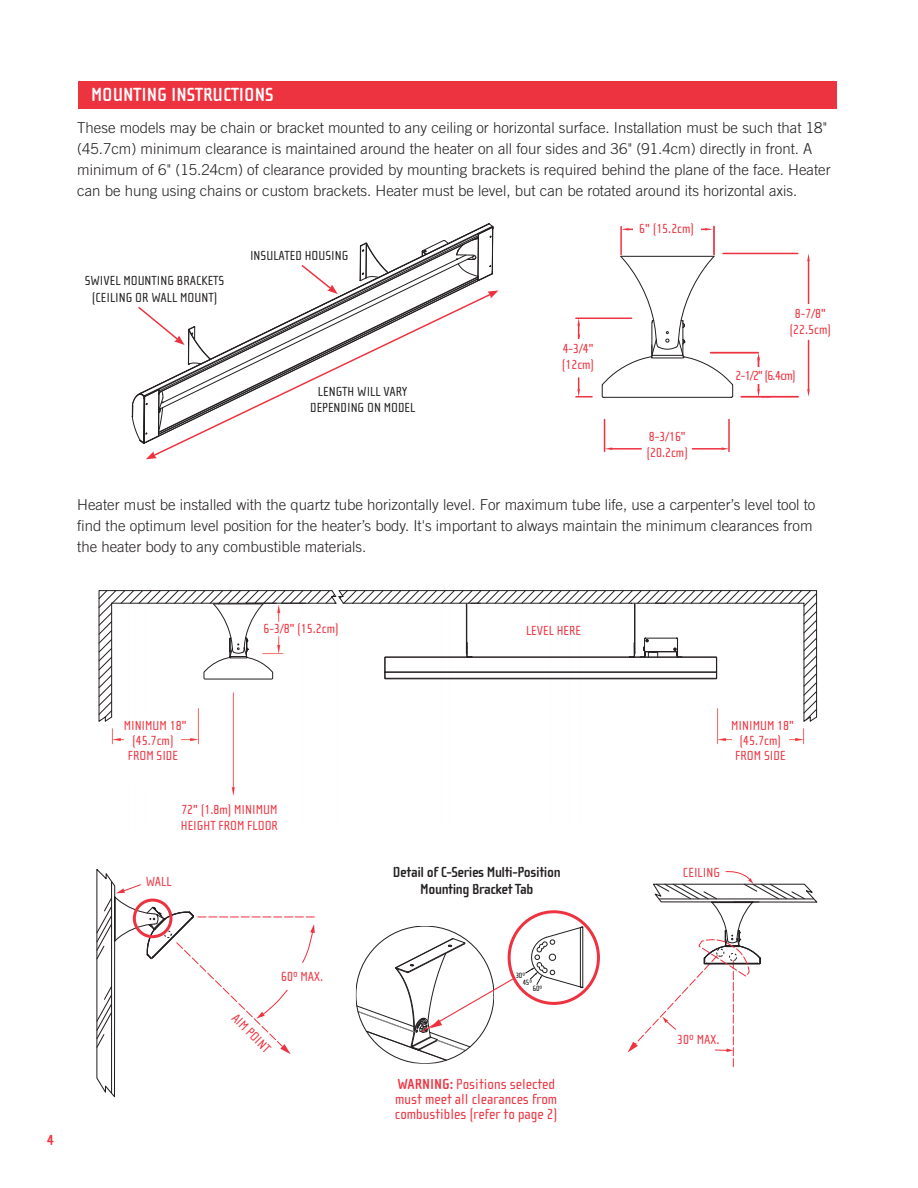
<style>
.page{position:relative;width:918px;height:1188px;background:#fff}
.page>*{position:absolute;margin:0;border:0;box-sizing:border-box;transform-origin:0 0}
.t1{font:700 19.5px "Cholla Sans";color:#fff}
.t2{font:300 15px/21px "Trade Gothic";color:#231f20}
.t3{font:15px/15px "Cholla Sans";color:#ee3340}
.t4{font:700 15px/16.5px "Cholla Sans";letter-spacing:-.025em;color:#231f20;text-align:center}
.t5{font:700 15px "Cholla Sans";color:#ee3340}
.t6{font:13.65px "Cholla Sans";color:#ee3340}
.t7{font:13.5px/16.2px "Cholla Sans";color:#ee3340}
.t8{font:13.5px/16.2px "Cholla Sans";color:#231f20;text-align:center}
.t9{font:7.8px "Cholla Sans";color:#040503}
.s1{font-weight:700}
</style>
<div class="page">
<svg style="left:463px;top:223px;width:31px;height:58px"></svg>
<svg style="left:359px;top:236px;width:120px;height:40px"></svg>
<svg style="left:347px;top:277px;width:132px;height:15px"></svg>
<svg style="left:132px;top:389px;width:19px;height:55px"></svg>
<img style="left:717px;top:723px;width:88px;height:22px">
<div style="left:729px;top:720px;width:67px;height:15px;background:#fff"></div>
<hr style="left:741px;top:396px;width:57px;height:2px;background:#ee3340">
<hr style="left:711px;top:352px;width:47px;height:2px;background:#ee3340">
<svg style="left:757px;top:353px;width:22px;height:45px"></svg>
<hr style="left:723px;top:253px;width:75px;height:1px;background:#ee3340">
<hr style="left:808px;top:340px;width:1px;height:49px;background:#ee3340">
<hr style="left:808px;top:261px;width:1px;height:44px;background:#ee3340">
<svg style="left:807px;top:389px;width:3px;height:8px"></svg>
<svg style="left:807px;top:254px;width:3px;height:7px"></svg>
<hr style="left:576px;top:318px;width:56px;height:1px;background:#ee3340">
<svg style="left:576px;top:378px;width:16px;height:19px"></svg>
<svg style="left:577px;top:319px;width:3px;height:20px"></svg>
<hr style="left:620px;top:227px;width:2px;height:28px;background:#ee3340">
<svg style="left:621px;top:228px;width:12px;height:3px"></svg>
<svg style="left:701px;top:228px;width:12px;height:3px"></svg>
<hr style="left:604px;top:419px;width:1px;height:32px;background:#ee3340">
<hr style="left:612px;top:448px;width:29px;height:2px;background:#ee3340">
<hr style="left:691px;top:448px;width:31px;height:2px;background:#ee3340">
<svg style="left:605px;top:447px;width:7px;height:3px"></svg>
<svg style="left:722px;top:447px;width:6px;height:3px"></svg>
<svg style="left:96px;top:869px;width:219px;height:229px"></svg>
<svg style="left:628px;top:871px;width:190px;height:197px"></svg>
<div style="left:78px;top:81px;width:759px;height:27px;background:#ee3340"></div>
<div style="left:735px;top:367px;width:61px;height:16px;background:#fff"></div>
<div style="left:642px;top:429px;width:50px;height:30px;background:#fff"></div>
<svg style="left:138px;top:306px;width:13px;height:13px"></svg>
<svg style="left:151px;top:292px;width:336px;height:163px"></svg>
<svg style="left:487px;top:291px;width:11px;height:8px"></svg>
<svg style="left:146px;top:451px;width:11px;height:8px"></svg>
<svg style="left:300px;top:265px;width:38px;height:29px"></svg>
<div style="left:783px;top:304px;width:55px;height:35px;background:#fff"></div>
<hr style="left:728px;top:419px;width:2px;height:32px;background:#ee3340">
<hr style="left:713px;top:227px;width:2px;height:28px;background:#ee3340">
<div style="left:732px;top:735px;width:57px;height:49px;background:#fff"></div>
<svg style="left:601px;top:255px;width:133px;height:143px"></svg>
<div style="left:133px;top:899px;width:39px;height:39px;border:3px solid #ee3340;border-radius:50%"></div>
<div style="left:508px;top:910px;width:92px;height:95px;border:3px solid #ee3240;border-radius:50%"></div>
<svg style="left:98px;top:590px;width:720px;height:133px"></svg>
<svg style="left:525px;top:927px;width:58px;height:61px"></svg>
<svg style="left:356px;top:926px;width:158px;height:138px"></svg>
<h1 class="t1" style="left:91px;top:84px;width:184px">MOUNTING INSTRUCTIONS</h1>
<p class="t2" style="left:77px;top:117px;width:755px">These models may be chain or bracket mounted to any ceiling or horizontal surface. Installation must be such that 18" (45.7cm) minimum clearance is maintained around the heater on all four sides and 36" (91.4cm) directly in front. A minimum of 6" (15.24cm) of clearance provided by mounting brackets is required behind the plane of the face. Heater can be hung using chains or custom brackets. Heater must be level, but can be rotated around its horizontal axis.</p>
<p class="t8" style="left:85px;top:273px;width:141px">SWIVEL MOUNTING BRACKETS (CEILING OR WALL MOUNT)</p>
<p class="t8" style="left:250px;top:248px;width:100px">INSULATED HOUSING</p>
<p class="t8" style="left:310px;top:383px;width:107px">LENGTH WILL VARY<br>DEPENDING ON MODEL</p>
<p class="t7" style="left:562px;top:340px;width:34px">4-3/4" (12cm)</p>
<p class="t7" style="left:639px;top:221px;width:56px">6" (15.2cm)</p>
<p class="t7" style="left:647px;top:429px;width:43px">8-3/16" (20.2cm)</p>
<p class="t7" style="left:790px;top:306px;width:43px;text-align:center">8-7/8" (22.5cm)</p>
<p class="t7" style="left:736px;top:368px;width:62px">2-1/2" (6.4cm)</p>
<p class="t2" style="left:77px;top:494px;width:740px">Heater must be installed with the quartz tube horizontally level. For maximum tube life, use a carpenter’s level tool to find the optimum level position for the heater’s body. It's important to always maintain the minimum clearances from the heater body to any combustible materials.</p>
<p class="t7" style="left:264px;top:621px;width:77px">6-3/8" (15.2cm)</p>
<p class="t7" style="left:526px;top:623px;width:56px">LEVEL HERE</p>
<p class="t5" style="left:47px;top:1132px;width:9px">4</p>
<p class="t7" style="left:124px;top:718px;width:64px">MINIMUM 18"</p>
<p class="t7" style="left:731px;top:718px;width:64px">MINIMUM 18"</p>
<p class="t7" style="left:128px;top:733px;width:52px;line-height:15px;text-align:center">(45.7cm)<br>FROM SIDE</p>
<p class="t7" style="left:735px;top:733px;width:52px;line-height:15px;text-align:center">(45.7cm)<br>FROM SIDE</p>
<p class="t7" style="left:763px;top:736px;width:51px;rotate:46deg">AIM POINT</p>
<p class="t7" style="left:181px;top:802px;width:99px">72" (1.8m) MINIMUM<br>HEIGHT FROM FLOOR</p>
<p class="t6" style="left:146px;top:874px;width:28px">WALL</p>
<p class="t6" style="left:281px;top:969px;width:44px">60º MAX.</p>
<p class="t7" style="left:240px;top:1010px;width:51px;rotate:46deg">AIM POINT</p>
<p class="t4" style="left:393px;top:864px;width:169px">Detail of C-Series Multi-Position<br>Mounting Bracket Tab</p>
<p class="t9" style="left:516px;top:971px;width:11px">30º</p>
<p class="t9" style="left:523px;top:979px;width:11px">45º</p>
<p class="t9" style="left:533px;top:984px;width:11px">60º</p>
<p class="t3" style="left:395px;top:1077px;width:164px"><span class="s1">WARNING:</span> Positions selected must meet all clearances from combustibles (refer to page 2)</p>
<p class="t6" style="left:683px;top:865px;width:39px">CEILING</p>
<p class="t6" style="left:677px;top:1032px;width:44px">30º MAX.</p>
</div>
